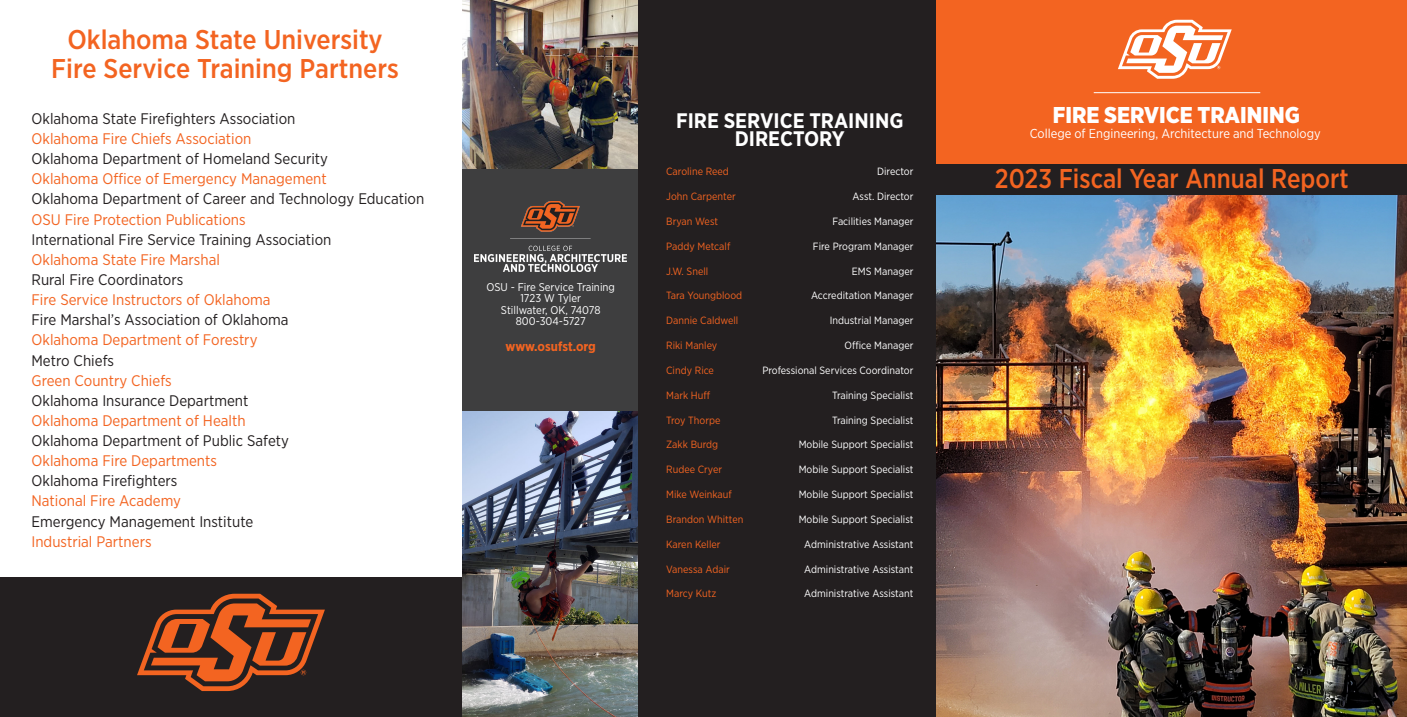
<style>
.page{position:relative;width:1407px;height:717px;background:#fff}
.page>*{position:absolute;margin:0;border:0;box-sizing:border-box;transform-origin:0 0}
.t1{font:500 27.12px/28.7px "Gotham Narrow";color:#f36421;text-align:center}
.t2{font:500 27.12px "Gotham Narrow";color:#f36421;scale:.95 1}
.t3{font:900 22.84px "Gotham Narrow";color:#fff}
.t4{font:700 21px/17.5px "Gotham Narrow";color:#fff;text-align:center}
.t5{font:15.31px "Gotham Narrow";color:#231f20}
.t6{font:15.31px "Gotham Narrow";color:#f36421}
.t7{font:700 13.12px "Gotham Narrow";color:#f36421}
.t8{font:12.95px "Gotham Narrow";color:#fff}
.t9{font:11.2px "Gotham Narrow";color:#fff}
.t10{font:10.5px "Gotham Narrow";color:#fff}
.t11{font:10.5px "Gotham Narrow";color:#f36421}
</style>
<div class="page">
<img style="left:935px;top:194px;width:472px;height:523px">
<div style="left:935px;top:0;width:472px;height:188px;background:#f36421"></div>
<div style="left:0;top:577px;width:471px;height:140px;background:#231f20"></div>
<div style="left:462px;top:0;width:473px;height:717px;background:#231f20"></div>
<div style="left:935px;top:164px;width:472px;height:30px;background:#231f20"></div>
<div style="left:462px;top:0;width:176px;height:717px;background:#3e3e3f"></div>
<img style="left:462px;top:412px;width:176px;height:305px">
<img style="left:462px;top:0;width:175px;height:169px">
<img style="left:475px;top:201px;width:152px;height:70px">
<svg style="left:1118px;top:20px;width:114px;height:59px"></svg>
<hr style="left:1094px;top:92px;width:166px;height:1px;background:#fff">
<svg style="left:137px;top:593px;width:188px;height:98px"></svg>
<p class="t1" style="left:51px;top:25px;width:349px">Oklahoma State University<br>Fire Service Training Partners</p>
<p class="t5" style="left:32px;top:109px;width:266px">Oklahoma State Firefighters Association</p>
<p class="t6" style="left:32px;top:129px;width:222px">Oklahoma Fire Chiefs Association</p>
<p class="t5" style="left:32px;top:149px;width:298px">Oklahoma Department of Homeland Security</p>
<p class="t6" style="left:32px;top:169px;width:297px">Oklahoma Office of Emergency Management</p>
<p class="t5" style="left:32px;top:189px;width:394px">Oklahoma Department of Career and Technology Education</p>
<p class="t6" style="left:32px;top:210px;width:216px">OSU Fire Protection Publications</p>
<p class="t5" style="left:32px;top:230px;width:301px">International Fire Service Training Association</p>
<p class="t6" style="left:32px;top:250px;width:190px">Oklahoma State Fire Marshal</p>
<p class="t5" style="left:32px;top:270px;width:153px">Rural Fire Coordinators</p>
<p class="t6" style="left:32px;top:290px;width:241px">Fire Service Instructors of Oklahoma</p>
<p class="t5" style="left:32px;top:310px;width:259px">Fire Marshal’s Association of Oklahoma</p>
<p class="t6" style="left:32px;top:330px;width:228px">Oklahoma Department of Forestry</p>
<p class="t5" style="left:32px;top:350px;width:84px">Metro Chiefs</p>
<p class="t6" style="left:32px;top:371px;width:142px">Green Country Chiefs</p>
<p class="t5" style="left:32px;top:391px;width:218px">Oklahoma Insurance Department</p>
<p class="t6" style="left:32px;top:411px;width:216px">Oklahoma Department of Health</p>
<p class="t5" style="left:32px;top:431px;width:259px">Oklahoma Department of Public Safety</p>
<p class="t6" style="left:32px;top:451px;width:187px">Oklahoma Fire Departments</p>
<p class="t5" style="left:32px;top:471px;width:147px">Oklahoma Firefighters</p>
<p class="t6" style="left:32px;top:491px;width:151px">National Fire Academy</p>
<p class="t5" style="left:32px;top:511px;width:223px">Emergency Management Institute</p>
<p class="t6" style="left:32px;top:532px;width:122px">Industrial Partners</p>
<p class="t9" style="left:486px;top:280px;width:130px">OSU - Fire Service Training</p>
<p class="t9" style="left:520px;top:291px;width:62px">1723 W Tyler</p>
<p class="t9" style="left:501px;top:303px;width:101px">Stillwater, OK, 74078</p>
<p class="t9" style="left:516px;top:314px;width:71px">800-304-5727</p>
<p class="t7" style="left:506px;top:338px;width:92px">www.osufst.org</p>
<p class="t4" style="left:676px;top:112px;width:229px">FIRE SERVICE TRAINING<br>DIRECTORY</p>
<p class="t11" style="left:666px;top:165px;width:64px">Caroline Reed</p>
<p class="t10" style="left:877px;top:165px;width:38px">Director</p>
<p class="t11" style="left:666px;top:190px;width:71px">John Carpenter</p>
<p class="t10" style="left:853px;top:190px;width:62px">Asst. Director</p>
<p class="t11" style="left:666px;top:215px;width:53px">Bryan West</p>
<p class="t10" style="left:833px;top:215px;width:82px">Facilities Manager</p>
<p class="t11" style="left:666px;top:240px;width:66px">Paddy Metcalf</p>
<p class="t10" style="left:813px;top:240px;width:102px">Fire Program Manager</p>
<p class="t11" style="left:666px;top:264px;width:44px">J.W. Snell</p>
<p class="t10" style="left:852px;top:264px;width:63px">EMS Manager</p>
<p class="t11" style="left:666px;top:289px;width:78px">Tara Youngblood</p>
<p class="t10" style="left:811px;top:289px;width:104px">Accreditation Manager</p>
<p class="t11" style="left:666px;top:314px;width:74px">Dannie Caldwell</p>
<p class="t10" style="left:830px;top:314px;width:85px">Industrial Manager</p>
<p class="t11" style="left:666px;top:338px;width:53px">Riki Manley</p>
<p class="t10" style="left:845px;top:338px;width:70px">Office Manager</p>
<p class="t11" style="left:666px;top:364px;width:49px">Cindy Rice</p>
<p class="t10" style="left:762px;top:364px;width:153px">Professional Services Coordinator</p>
<p class="t11" style="left:666px;top:389px;width:45px">Mark Huff</p>
<p class="t10" style="left:832px;top:389px;width:83px">Training Specialist</p>
<p class="t11" style="left:666px;top:414px;width:56px">Troy Thorpe</p>
<p class="t10" style="left:832px;top:414px;width:83px">Training Specialist</p>
<p class="t11" style="left:666px;top:438px;width:54px">Zakk Burdg</p>
<p class="t10" style="left:799px;top:438px;width:116px">Mobile Support Specialist</p>
<p class="t11" style="left:666px;top:462px;width:57px">Rudee Cryer</p>
<p class="t10" style="left:799px;top:462px;width:116px">Mobile Support Specialist</p>
<p class="t11" style="left:666px;top:487px;width:67px">Mike Weinkauf</p>
<p class="t10" style="left:799px;top:487px;width:116px">Mobile Support Specialist</p>
<p class="t11" style="left:666px;top:512px;width:79px">Brandon Whitten</p>
<p class="t10" style="left:799px;top:512px;width:116px">Mobile Support Specialist</p>
<p class="t11" style="left:666px;top:537px;width:56px">Karen Keller</p>
<p class="t10" style="left:804px;top:537px;width:111px">Administrative Assistant</p>
<p class="t11" style="left:666px;top:562px;width:65px">Vanessa Adair</p>
<p class="t10" style="left:804px;top:562px;width:111px">Administrative Assistant</p>
<p class="t11" style="left:666px;top:587px;width:52px">Marcy Kutz</p>
<p class="t10" style="left:804px;top:587px;width:111px">Administrative Assistant</p>
<p class="t3" style="left:1053px;top:99px;width:248px">FIRE SERVICE TRAINING</p>
<p class="t8" style="left:1030px;top:125px;width:292px">College of Engineering, Architecture and Technology</p>
<p class="t2" style="left:995px;top:161px;width:374px">2023 Fiscal Year Annual Report</p>
</div>
